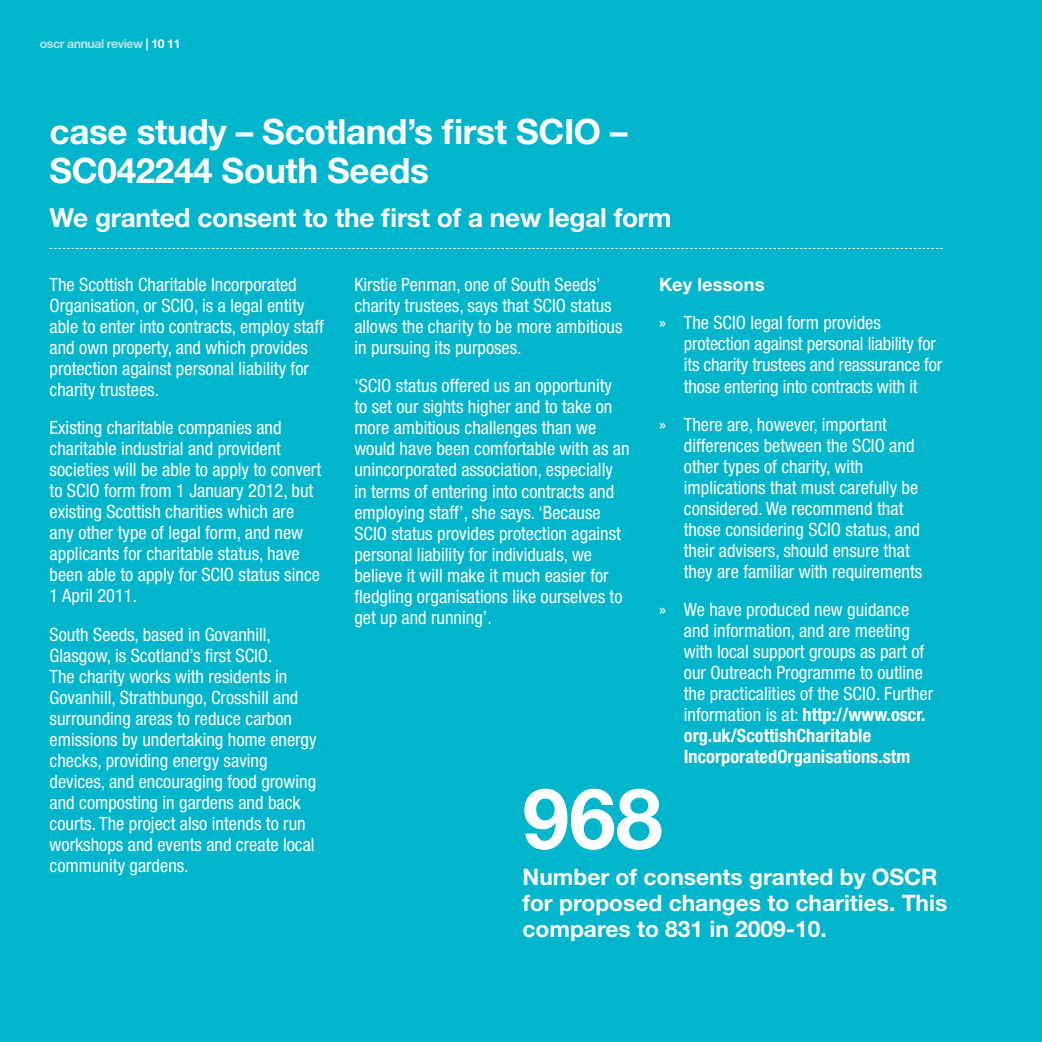
<style>
.page{position:relative;width:1042px;height:1042px;background:#00b5cc}
.page>*{position:absolute;margin:0;border:0;box-sizing:border-box;transform-origin:0 0}
.t1{font:700 84px "Helvetica Neue LT Std";color:#fff}
.t2{font:700 35px/38.5px "Helvetica Neue LT Std";letter-spacing:-.01em;color:#fff}
.t3{font:700 26.25px "Helvetica Neue LT Std";letter-spacing:-.01em;color:#fff}
.t4{font:700 22.75px/26.2px "Helvetica Neue LT Std";color:#fff}
.t5{font:condensed 18.38px/21px "Helvetica Neue LT Std";color:#fff}
.t6{font:700 18.38px "Helvetica Neue LT Std";color:#fff}
.t7{font:700 12.25px "Helvetica Neue LT Std";letter-spacing:-.03em;color:#bbe4ec}
.s1{color:#fff}
.s2{font-weight:700}
</style>
<div class="page">
<svg style="left:50px;top:248px;width:893px;height:1px"></svg>
<p class="t7" style="left:40px;top:36px;width:142px">oscr annual review <span class="s1">| 10 11</span></p>
<h2 class="t2" style="left:50px;top:112px;width:579px">case study – Scotland’s first SCIO –<br>SC042244 South Seeds</h2>
<h3 class="t3" style="left:50px;top:201px;width:623px">We granted consent to the first of a new legal form</h3>
<p class="t5" style="left:50px;top:274px;width:276px">The Scottish Charitable Incorporated Organisation, or SCIO, is a legal entity able to enter into contracts, employ staff and own property, and which provides protection against personal liability for charity trustees.</p>
<p class="t5" style="left:50px;top:417px;width:273px">Existing charitable companies and charitable industrial and provident societies will be able to apply to convert to SCIO form from 1 January 2012, but existing Scottish charities which are any other type of legal form, and new applicants for charitable status, have been able to apply for SCIO status since 1 April 2011.</p>
<p class="t5" style="left:50px;top:624px;width:269px">South Seeds, based in Govanhill, Glasgow, is Scotland’s first SCIO.<br>The charity works with residents in Govanhill, Strathbungo, Crosshill and surrounding areas to reduce carbon emissions by undertaking home energy checks, providing energy saving devices, and encouraging food growing and composting in gardens and back courts. The project also intends to run workshops and events and create local community gardens.</p>
<p class="t5" style="left:354px;top:274px;width:270px">Kirstie Penman, one of South Seeds’ charity trustees, says that SCIO status allows the charity to be more ambitious in pursuing its purposes.</p>
<p class="t5" style="left:354px;top:375px;width:277px">‘SCIO status offered us an opportunity<br>to set our sights higher and to take on more ambitious challenges than we would have been comfortable with as an unincorporated association, especially in terms of entering into contracts and employing staff’, she says. ‘Because SCIO status provides protection against personal liability for individuals, we believe it will make it much easier for fledgling organisations like ourselves to get up and running’.</p>
<p class="t6" style="left:659px;top:273px;width:107px">Key lessons</p>
<p class="t5" style="left:684px;top:312px;width:260px;text-indent:-25px">» The SCIO legal form provides protection against personal liability for its charity trustees and reassurance for those entering into contracts with it</p>
<p class="t5" style="left:684px;top:414px;width:240px;text-indent:-25px">» There are, however, important differences between the SCIO and other types of charity, with implications that must carefully be considered. We recommend that those considering SCIO status, and their advisers, should ensure that they are familiar with requirements</p>
<p class="t5" style="left:684px;top:599px;width:251px;text-indent:-25px">» We have produced new guidance and information, and are meeting with local support groups as part of our Outreach Programme to outline the practicalities of the SCIO. Further information is at: <span class="s2">http://www.oscr. org.uk/ScottishCharitable IncorporatedOrganisations.stm</span></p>
<h1 class="t1" style="left:522px;top:767px;width:142px">968</h1>
<p class="t4" style="left:522px;top:863px;width:426px">Number of consents granted by OSCR for proposed changes to charities. This compares to 831 in 2009-10.</p>
</div>
